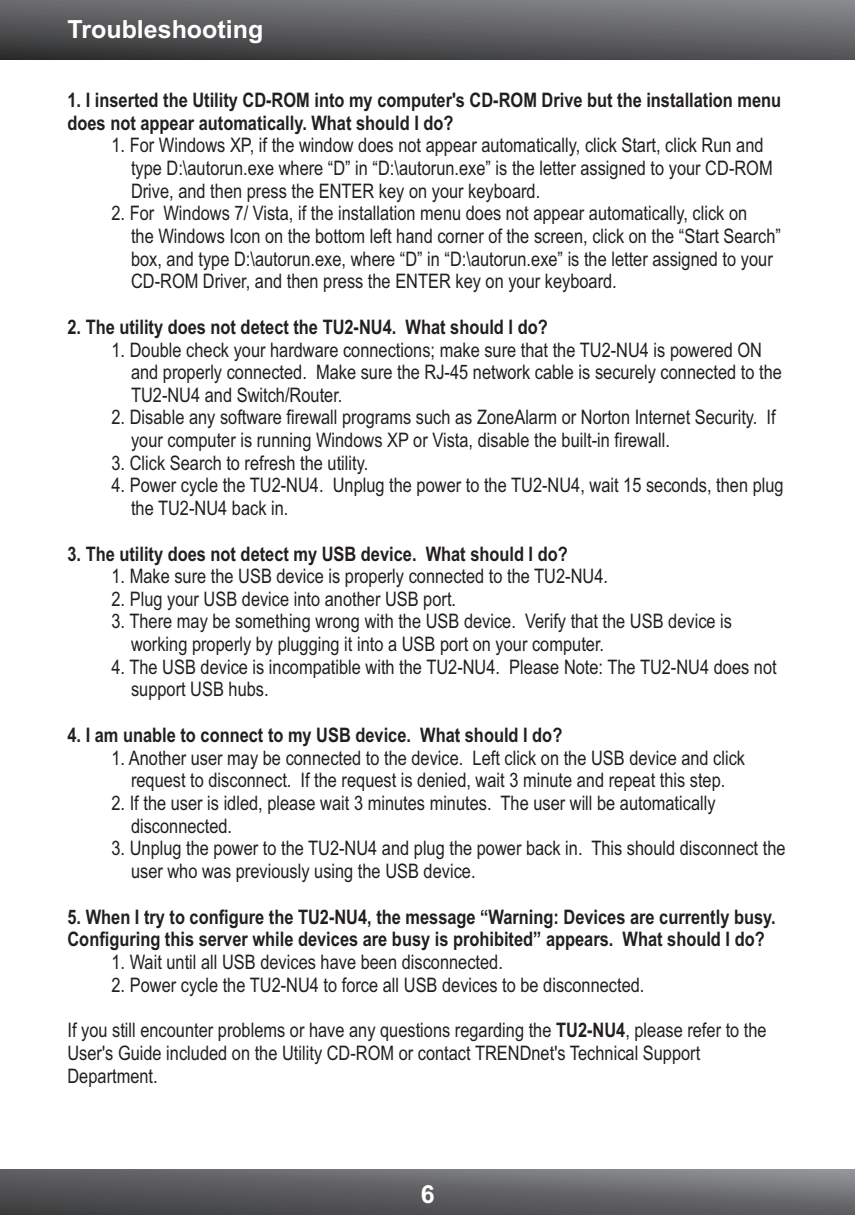
<style>
.page{position:relative;width:855px;height:1215px;background:#fff}
.page>*{position:absolute;margin:0;border:0;box-sizing:border-box;transform-origin:0 0}
.t1{font:700 25px "Arial";color:#fff}
.t2{font:20px/22.8px "Arial Narrow";color:#231f20}
.t3{font:700 20px/22.8px "Arial Narrow";color:#231f20}
.s1{font-weight:700}
</style>
<div class="page">
<svg style="left:0;top:0;width:855px;height:59px;background:#5e5e61"></svg>
<svg style="left:0;top:1170px;width:855px;height:45px;background:#606163"></svg>
<p class="t1" style="left:68px;top:20px;width:197px">Troubleshooting</p>
<p class="t3" style="left:68px;top:90px;width:715px">1. I inserted the Utility CD-ROM into my computer's CD-ROM Drive but the installation menu does not appear automatically. What should I do?</p>
<p class="t2" style="left:131px;top:136px;width:643px;text-indent:-19px">1. For Windows XP, if the window does not appear automatically, click Start, click Run and type D:\autorun.exe where “D” in “D:\autorun.exe” is the letter assigned to your CD-ROM<br>Drive, and then press the ENTER key on your keyboard.</p>
<p class="t2" style="left:131px;top:204px;width:652px;text-indent:-19px">2. For Windows 7/ Vista, if the installation menu does not appear automatically, click on<br>the Windows Icon on the bottom left hand corner of the screen, click on the “Start Search” box, and type D:\autorun.exe, where “D” in “D:\autorun.exe” is the letter assigned to your CD-ROM Driver, and then press the ENTER key on your keyboard.</p>
<p class="t3" style="left:67px;top:317px;width:482px">2. The utility does not detect the TU2-NU4. What should I do?</p>
<p class="t2" style="left:131px;top:340px;width:652px;text-indent:-19px">1. Double check your hardware connections; make sure that the TU2-NU4 is powered ON and properly connected. Make sure the RJ-45 network cable is securely connected to the<br>TU2-NU4 and Switch/Router.</p>
<p class="t2" style="left:131px;top:408px;width:646px;text-indent:-19px">2. Disable any software firewall programs such as ZoneAlarm or Norton Internet Security. If your computer is running Windows XP or Vista, disable the built-in firewall.</p>
<p class="t2" style="left:112px;top:453px;width:258px">3. Click Search to refresh the utility.</p>
<p class="t2" style="left:131px;top:476px;width:654px;text-indent:-19px">4. Power cycle the TU2-NU4. Unplug the power to the TU2-NU4, wait 15 seconds, then plug the TU2-NU4 back in.</p>
<p class="t3" style="left:67px;top:544px;width:502px">3. The utility does not detect my USB device. What should I do?</p>
<p class="t2" style="left:112px;top:567px;width:498px">1. Make sure the USB device is properly connected to the TU2-NU4.</p>
<p class="t2" style="left:112px;top:589px;width:346px">2. Plug your USB device into another USB port.</p>
<p class="t2" style="left:131px;top:612px;width:603px;text-indent:-19px">3. There may be something wrong with the USB device. Verify that the USB device is working properly by plugging it into a USB port on your computer.</p>
<p class="t2" style="left:131px;top:657px;width:647px;text-indent:-19px">4. The USB device is incompatible with the TU2-NU4. Please Note: The TU2-NU4 does not support USB hubs.</p>
<p class="t3" style="left:67px;top:725px;width:496px">4. I am unable to connect to my USB device. What should I do?</p>
<p class="t2" style="left:112px;top:748px;width:635px;text-align:center">1. Another user may be connected to the device. Left click on the USB device and click request to disconnect. If the request is denied, wait 3 minute and repeat this step.</p>
<p class="t2" style="left:131px;top:793px;width:586px;text-indent:-19px">2. If the user is idled, please wait 3 minutes minutes. The user will be automatically disconnected.</p>
<p class="t2" style="left:131px;top:839px;width:656px;text-indent:-19px">3. Unplug the power to the TU2-NU4 and plug the power back in. This should disconnect the user who was previously using the USB device.</p>
<p class="t3" style="left:67px;top:907px;width:710px">5. When I try to configure the TU2-NU4, the message “Warning: Devices are currently busy.<br>Configuring this server while devices are busy is prohibited” appears. What should I do?</p>
<p class="t2" style="left:112px;top:953px;width:393px">1. Wait until all USB devices have been disconnected.</p>
<p class="t2" style="left:112px;top:975px;width:534px">2. Power cycle the TU2-NU4 to force all USB devices to be disconnected.</p>
<p class="t2" style="left:67px;top:1021px;width:701px">If you still encounter problems or have any questions regarding the <span class="s1">TU2-NU4</span>, please refer to the<br>User's Guide included on the Utility CD-ROM or contact TRENDnet's Technical Support<br>Department.</p>
<p class="t1" style="left:421px;top:1185px;width:15px">6</p>
</div>
